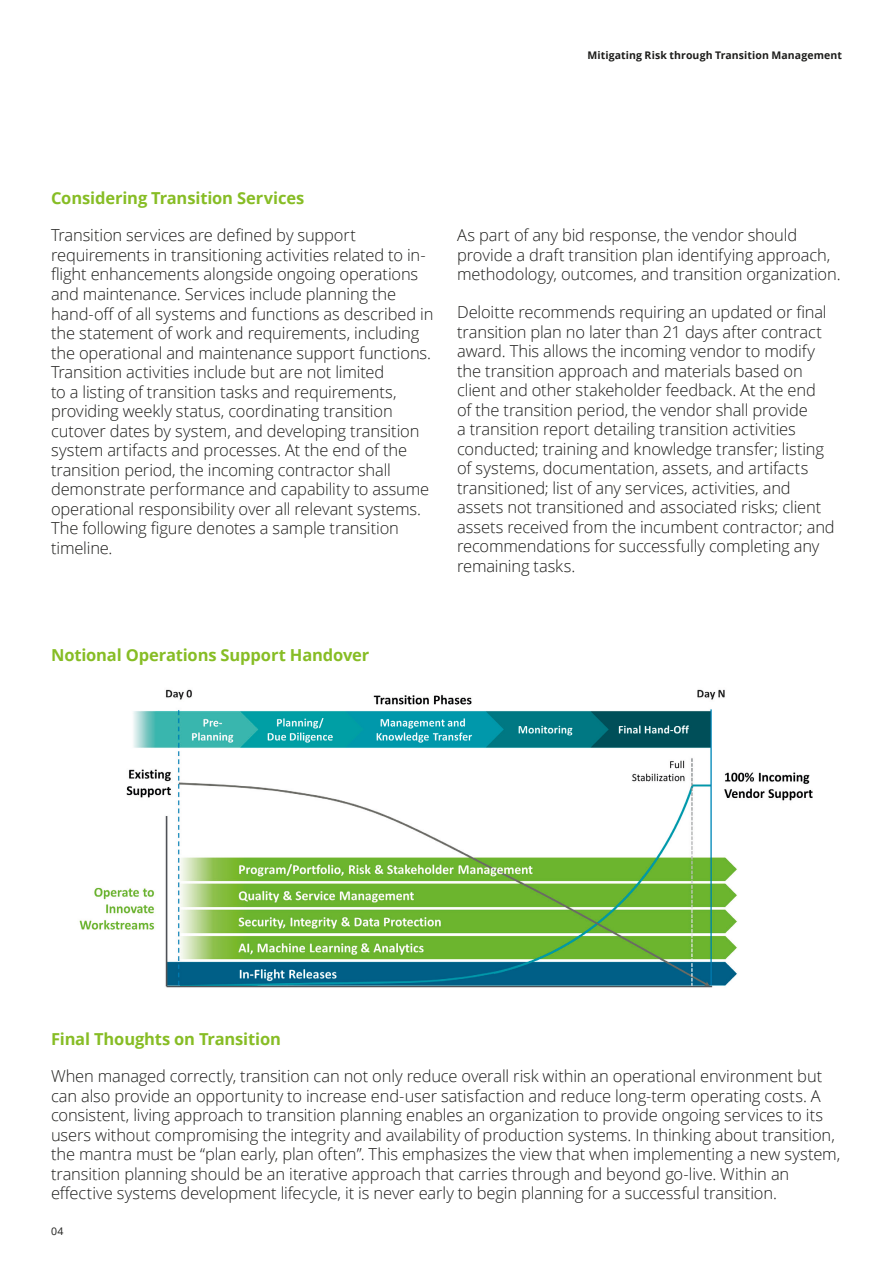
<style>
.page{position:relative;width:893px;height:1263px;background:#fff}
.page>*{position:absolute;margin:0;border:0;box-sizing:border-box;transform-origin:0 0}
.Body_copy__8_5_12pt{font:300 16.5px/19.5px "Open Sans";letter-spacing:-.01em;color:#1d1d1b}
.Body_copy__8_5_12pt-2{font:700 16.5px "Open Sans";letter-spacing:-.01em;color:#87bd25}
.Cover_subtitle__2nd_line{font:700 10.5px "Open Sans";letter-spacing:.01em;color:#1d1d1b}
.t1{font:10.5px "Open Sans";color:#1d1d1b}
</style>
<div class="page">
<img style="left:79px;top:689px;width:734px;height:299px">
<p class="Cover_subtitle__2nd_line" style="left:588px;top:48px;width:256px">Mitigating Risk through Transition Management</p>
<p class="Body_copy__8_5_12pt-2" style="left:51px;top:186px;width:255px">Considering Transition Services</p>
<p class="Body_copy__8_5_12pt" style="left:51px;top:225px;width:384px">Transition services are defined by support requirements in transitioning activities related to in&shy;flight enhancements alongside ongoing operations and maintenance. Services include planning the hand-off of all systems and functions as described in the statement of work and requirements, including the operational and maintenance support functions.<br>Transition activities include but are not limited<br>to a listing of transition tasks and requirements, providing weekly status, coordinating transition cutover dates by system, and developing transition system artifacts and processes. At the end of the transition period, the incoming contractor shall demonstrate performance and capability to assume operational responsibility over all relevant systems.<br>The following figure denotes a sample transition timeline.</p>
<p class="Body_copy__8_5_12pt" style="left:457px;top:225px;width:385px">As part of any bid response, the vendor should provide a draft transition plan identifying approach, methodology, outcomes, and transition organization.</p>
<p class="Body_copy__8_5_12pt" style="left:457px;top:302px;width:379px">Deloitte recommends requiring an updated or final transition plan no later than 21 days after contract award. This allows the incoming vendor to modify the transition approach and materials based on client and other stakeholder feedback. At the end<br>of the transition period, the vendor shall provide<br>a transition report detailing transition activities conducted; training and knowledge transfer; listing of systems, documentation, assets, and artifacts transitioned; list of any services, activities, and assets not transitioned and associated risks; client assets received from the incumbent contractor; and recommendations for successfully completing any remaining tasks.</p>
<p class="Body_copy__8_5_12pt-2" style="left:51px;top:643px;width:320px">Notional Operations Support Handover</p>
<p class="Body_copy__8_5_12pt-2" style="left:51px;top:1027px;width:231px">Final Thoughts on Transition</p>
<p class="Body_copy__8_5_12pt" style="left:51px;top:1066px;width:791px">When managed correctly, transition can not only reduce overall risk within an operational environment but can also provide an opportunity to increase end-user satisfaction and reduce long-term operating costs. A consistent, living approach to transition planning enables an organization to provide ongoing services to its users without compromising the integrity and availability of production systems. In thinking about transition, the mantra must be “plan early, plan often”. This emphasizes the view that when implementing a new system, transition planning should be an iterative approach that carries through and beyond go-live. Within an effective systems development lifecycle, it is never early to begin planning for a successful transition.</p>
<p class="t1" style="left:51px;top:1224px;width:14px">04</p>
</div>
